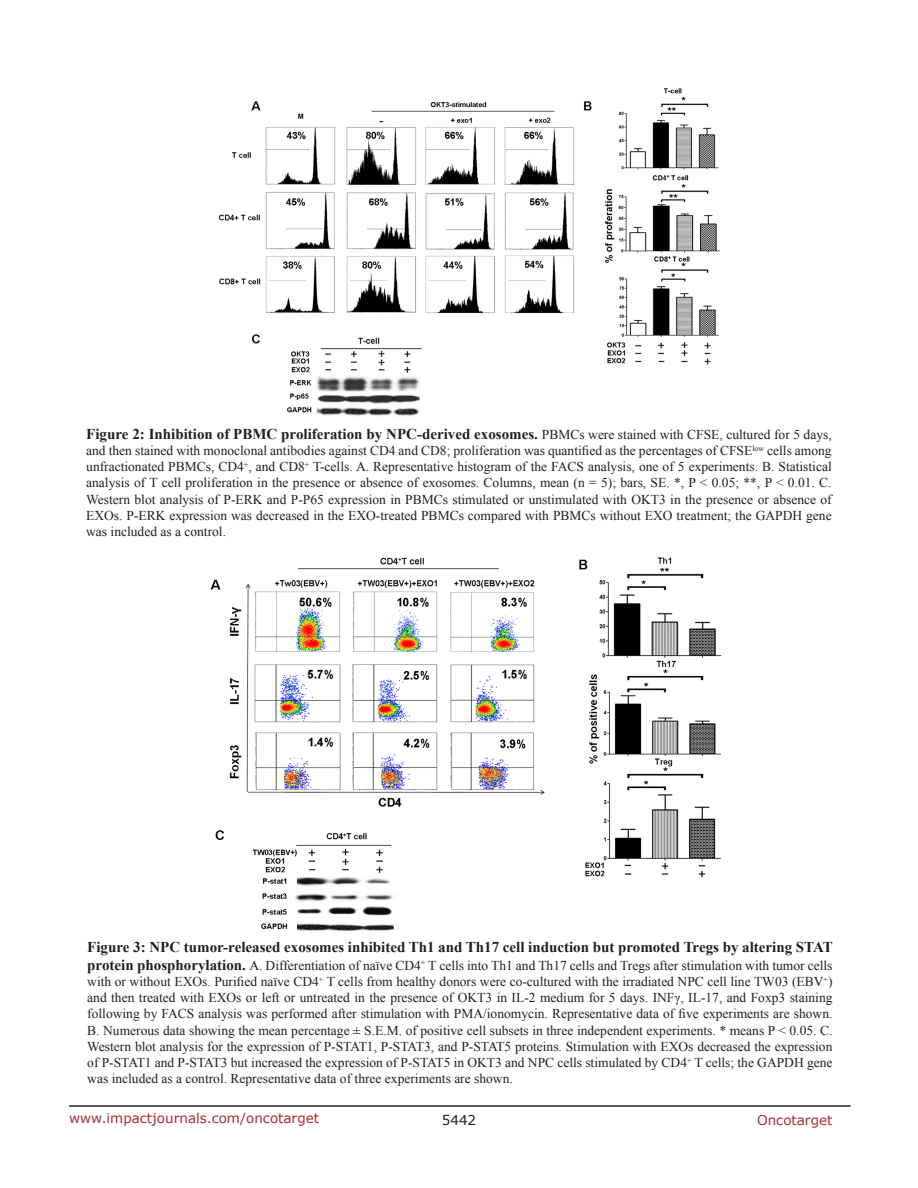
<style>
.page{position:relative;width:918px;height:1188px;background:#fff}
.page>*{position:absolute;margin:0;border:0;box-sizing:border-box;transform-origin:0 0}
.FigureText{font:700 15px "Times New Roman";color:#221f22}
.FigureText-2{font:13.5px/16.2px "Times New Roman";color:#221f22;text-align:justify}
.t1{font:13.5px "Verdana";color:#ac2b31}
.t2{font:13.5px "Verdana";color:#221f22}
.s1{font-weight:400;font-size:13.5px}
.s2{font-weight:700;font-size:15px}
</style>
<div class="page">
<hr style="left:69px;top:1105px;width:781px;height:2px;background:#231f20">
<img style="left:218px;top:88px;width:502px;height:328px">
<img style="left:210px;top:557px;width:512px;height:374px">
<p class="FigureText" style="left:86px;top:423px;width:747px">Figure 2: Inhibition of PBMC proliferation by NPC-derived exosomes. <span class="s1">PBMCs were stained with CFSE, cultured for 5 days,</span></p>
<p class="FigureText-2" style="left:86px;top:442px;width:747px">and then stained with monoclonal antibodies against CD4 and CD8; proliferation was quantified as the percentages of CFSE<sup>low</sup> cells among unfractionated PBMCs, CD4<sup>+</sup>, and CD8<sup>+</sup> T-cells. A. Representative histogram of the FACS analysis, one of 5 experiments. B. Statistical analysis of T cell proliferation in the presence or absence of exosomes. Columns, mean (n = 5); bars, SE. *, P &lt; 0.05; **, P &lt; 0.01. C.<br>Western blot analysis of P-ERK and P-P65 expression in PBMCs stimulated or unstimulated with OKT3 in the presence or absence of EXOs. P-ERK expression was decreased in the EXO-treated PBMCs compared with PBMCs without EXO treatment; the GAPDH gene was included as a control.</p>
<p class="FigureText" style="left:87px;top:936px;width:747px">Figure 3: NPC tumor-released exosomes inhibited Th1 and Th17 cell induction but promoted Tregs by altering STAT</p>
<p class="FigureText-2" style="left:87px;top:957px;width:747px"><span class="s2">protein phosphorylation.</span> A. Differentiation of naïve CD4<sup>+</sup> T cells into Th1 and Th17 cells and Tregs after stimulation with tumor cells with or without EXOs. Purified naïve CD4<sup>+</sup> T cells from healthy donors were co-cultured with the irradiated NPC cell line TW03 (EBV<sup>+</sup>) and then treated with EXOs or left or untreated in the presence of OKT3 in IL-2 medium for 5 days. INFγ, IL-17, and Foxp3 staining following by FACS analysis was performed after stimulation with PMA/ionomycin. Representative data of five experiments are shown.<br>B. Numerous data showing the mean percentage ± S.E.M. of positive cell subsets in three independent experiments. * means P &lt; 0.05. C.<br>Western blot analysis for the expression of P-STAT1, P-STAT3, and P-STAT5 proteins. Stimulation with EXOs decreased the expression of P-STAT1 and P-STAT3 but increased the expression of P-STAT5 in OKT3 and NPC cells stimulated by CD4<sup>+</sup> T cells; the GAPDH gene was included as a control. Representative data of three experiments are shown.</p>
<p class="t1" style="left:69px;top:1109px;width:252px">www.impactjournals.com/oncotarget</p>
<p class="t2" style="left:442px;top:1111px;width:36px">5442</p>
<p class="t1" style="left:757px;top:1111px;width:77px">Oncotarget</p>
</div>
